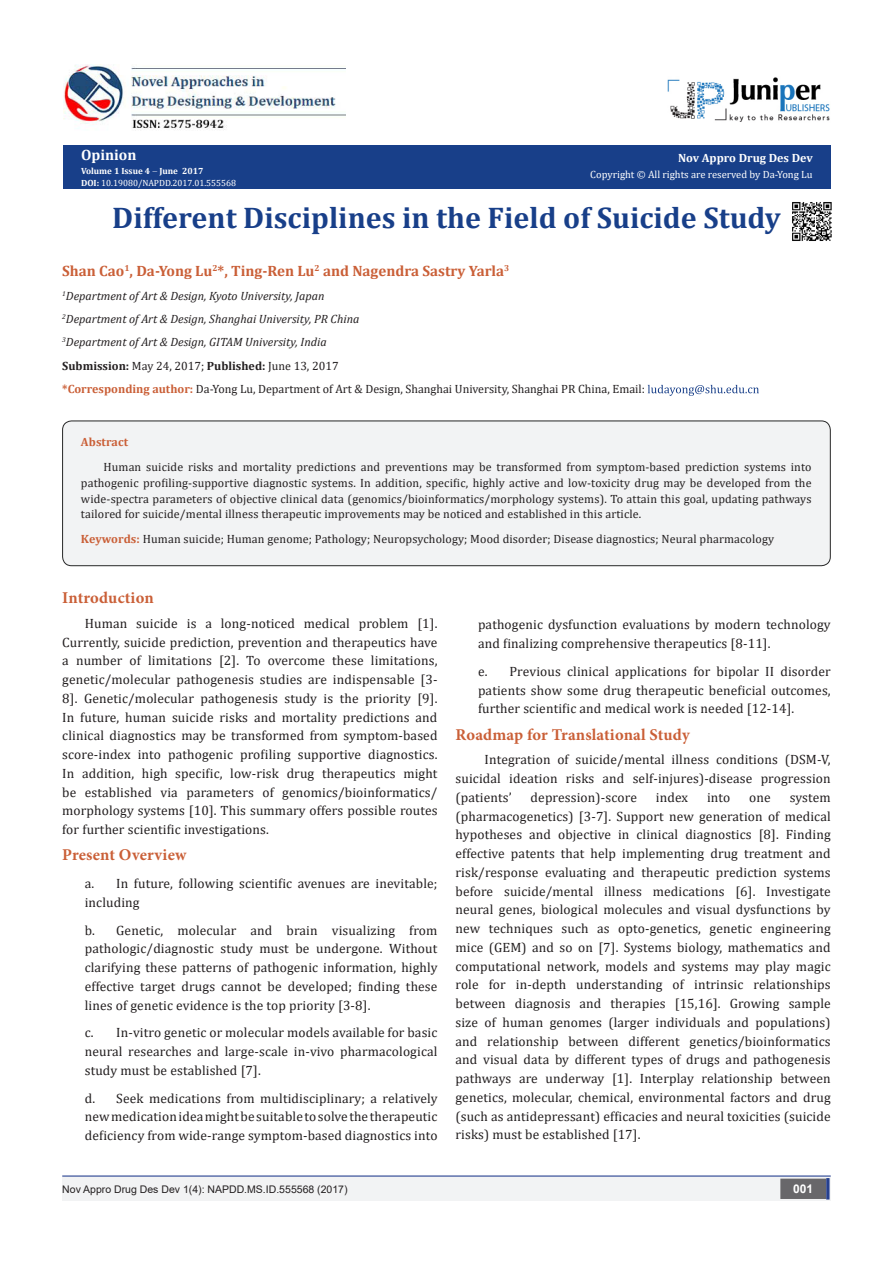
<style>
.page{position:relative;width:893px;height:1263px;background:#fff}
.page>*{position:absolute;margin:0;border:0;box-sizing:border-box;transform-origin:0 0}
.t1{font:700 30px "Cambria";color:#183f89}
.t2{font:700 16.5px "Minion Pro";letter-spacing:.005em;color:#ca5f37}
.t3{font:700 15px "Cambria";color:#ca5f37}
.t4{font:700 15px "Cambria";color:#fff}
.t5{font:13.5px/18.8px "Cambria";letter-spacing:.01em;color:#231f20;text-align:justify}
.t6{font:12px/15.8px "Cambria";letter-spacing:.01em;color:#231f20;text-align:justify}
.t7{font:italic 12px "Cambria";color:#231f20}
.t8{font:700 12px "Cambria";color:#fff}
.t9{font:700 12px "Cambria";letter-spacing:.01em;color:#ca5f37}
.t10{font:700 12px "Arial";color:#fff}
.t11{font:10.5px "Arial";color:#231f20}
.t12{font:10.5px "Cambria";color:#fff}
.t13{font:9px "Cambria";color:#fff}
.t14{font:700 9px "Cambria";color:#fff}
.s1{font-weight:700}
.s2{font-weight:700;color:#ca5f37}
</style>
<div class="page">
<div style="left:63px;top:145px;width:768px;height:44px;background:#183f89"></div>
<svg style="left:648px;top:385px;width:111px;height:11px"></svg>
<hr style="left:62px;top:1175px;width:769px;height:1px;background:#253f8e">
<div style="left:62px;top:1177px;width:494px;height:24px;background:#f2f3f4"></div>
<div style="left:510px;top:1177px;width:321px;height:24px;background:#f2f3f4"></div>
<div style="left:781px;top:1179px;width:44px;height:19px;background:#68676a"></div>
<div style="left:780px;top:1178px;width:46px;height:21px;border:2px solid #68676a"></div>
<div style="left:826px;top:1178px;width:3px;height:21px;background:#253f8e;border:2px solid #253f8e"></div>
<div style="left:63px;top:421px;width:767px;height:145px;background:#f2f3f4;border-radius:9px"></div>
<div style="left:62px;top:421px;width:769px;height:145px;border:1px solid #262626;border-radius:9px"></div>
<img style="left:668px;top:77px;width:162px;height:45px">
<img style="left:63px;top:65px;width:283px;height:65px">
<img style="left:792px;top:202px;width:40px;height:39px">
<p class="t4" style="left:81px;top:144px;width:57px">Opinion</p>
<p class="t14" style="left:81px;top:164px;width:124px">Volume 1 Issue 4 June 2017</p>
<p class="t13" style="left:81px;top:177px;width:157px"><span class="s1">DOI:</span> 10.19080/NAPDD.2017.01.555568</p>
<p class="t8" style="left:678px;top:150px;width:136px">Nov Appro Drug Des Dev</p>
<p class="t12" style="left:590px;top:168px;width:224px">Copyright © All rights are reserved by Da-Yong Lu</p>
<p class="t1" style="left:112px;top:196px;width:670px">Different Disciplines in the Field of Suicide Study</p>
<p class="t3" style="left:62px;top:260px;width:449px">Shan Cao<sup>1</sup>, Da-Yong Lu<sup>2</sup>*, Ting-Ren Lu<sup>2</sup> and Nagendra Sastry Yarla<sup>3</sup></p>
<p class="t7" style="left:62px;top:287px;width:264px"><sup>1</sup>Department of Art &amp; Design, Kyoto University, Japan</p>
<p class="t7" style="left:62px;top:310px;width:299px"><sup>2</sup>Department of Art &amp; Design, Shanghai University, PR China</p>
<p class="t7" style="left:62px;top:334px;width:266px"><sup>3</sup>Department of Art &amp; Design, GITAM University, India</p>
<p class="t6" style="left:62px;top:358px;width:278px"><span class="s1">Submission:</span> May 24, 2017; <span class="s1">Published:</span> June 13, 2017</p>
<p class="t6" style="left:62px;top:381px;width:584px"><span class="s2">*Corresponding author:</span> Da-Yong Lu, Department of Art &amp; Design, Shanghai University, Shanghai PR China, Email:</p>
<p class="t9" style="left:81px;top:434px;width:49px">Abstract</p>
<p class="t6" style="left:81px;top:459px;width:732px;text-indent:22px">Human suicide risks and mortality predictions and preventions may be transformed from symptom-based prediction systems into pathogenic profiling-supportive diagnostic systems. In addition, specific, highly active and low-toxicity drug may be developed from the wide-spectra parameters of objective clinical data (genomics/bioinformatics/morphology systems). To attain this goal, updating pathways tailored for suicide/mental illness therapeutic improvements may be noticed and established in this article.</p>
<p class="t6" style="left:81px;top:531px;width:695px"><span class="s2">Keywords:</span> Human suicide; Human genome; Pathology; Neuropsychology; Mood disorder; Disease diagnostics; Neural pharmacology</p>
<p class="t2" style="left:62px;top:586px;width:93px">Introduction</p>
<p class="t5" style="left:62px;top:614px;width:377px;text-indent:22px">Human suicide is a long-noticed medical problem [1].<br>Currently, suicide prediction, prevention and therapeutics have a number of limitations [2]. To overcome these limitations, genetic/molecular pathogenesis studies are indispensable [3- 8]. Genetic/molecular pathogenesis study is the priority [9].<br>In future, human suicide risks and mortality predictions and clinical diagnostics may be transformed from symptom-based score-index into pathogenic profiling supportive diagnostics.<br>In addition, high specific, low-risk drug therapeutics might be established via parameters of genomics/bioinformatics/ morphology systems [10]. This summary offers possible routes for further scientific investigations.</p>
<p class="t2" style="left:62px;top:843px;width:126px">Present Overview</p>
<p class="t5" style="left:85px;top:874px;width:354px">a. In future, following scientific avenues are inevitable; including</p>
<p class="t5" style="left:85px;top:920px;width:354px">b. Genetic, molecular and brain visualizing from pathologic/diagnostic study must be undergone. Without clarifying these patterns of pathogenic information, highly effective target drugs cannot be developed; finding these lines of genetic evidence is the top priority [3-8].</p>
<p class="t5" style="left:85px;top:1023px;width:354px">c. In-vitro genetic or molecular models available for basic neural researches and large-scale in-vivo pharmacological study must be established [7].</p>
<p class="t5" style="left:85px;top:1088px;width:354px">d. Seek medications from multidisciplinary; a relatively new medication idea might be suitable to solve the therapeutic deficiency from wide-range symptom-based diagnostics into</p>
<p class="t5" style="left:478px;top:615px;width:354px">pathogenic dysfunction evaluations by modern technology and finalizing comprehensive therapeutics [8-11].</p>
<p class="t5" style="left:478px;top:662px;width:354px">e. Previous clinical applications for bipolar II disorder patients show some drug therapeutic beneficial outcomes, further scientific and medical work is needed [12-14].</p>
<p class="t2" style="left:455px;top:723px;width:236px">Roadmap for Translational Study</p>
<p class="t5" style="left:455px;top:750px;width:377px;text-indent:29px">Integration of suicide/mental illness conditions (DSM-V, suicidal ideation risks and self-injures)-disease progression (patients’</p>
<p class="t5" style="left:531px;top:788px;width:108px">depression)-score</p>
<p class="t5" style="left:656px;top:788px;width:34px">index</p>
<p class="t5" style="left:707px;top:788px;width:25px">into</p>
<p class="t5" style="left:749px;top:788px;width:23px">one</p>
<p class="t5" style="left:455px;top:788px;width:377px;text-indent:334px">system (pharmacogenetics) [3-7]. Support new generation of medical hypotheses and objective in clinical diagnostics [8]. Finding effective patents that help implementing drug treatment and risk/response evaluating and therapeutic prediction systems before suicide/mental illness medications [6]. Investigate neural genes, biological molecules and visual dysfunctions by new techniques such as opto-genetics, genetic engineering mice (GEM) and so on [7]. Systems biology, mathematics and computational network, models and systems may play magic role for in-depth understanding of intrinsic relationships between diagnosis and therapies [15,16]. Growing sample size of human genomes (larger individuals and populations) and relationship between different genetics/bioinformatics and visual data by different types of drugs and pathogenesis pathways are underway [1]. Interplay relationship between genetics, molecular, chemical, environmental factors and drug (such as antidepressant) efficacies and neural toxicities (suicide risks) must be established [17].</p>
<p class="t11" style="left:62px;top:1182px;width:287px">Nov Appro Drug Des Dev 1(4): NAPDD.MS.ID.555568 (2017)</p>
<p class="t10" style="left:793px;top:1180px;width:22px">001</p>
</div>
